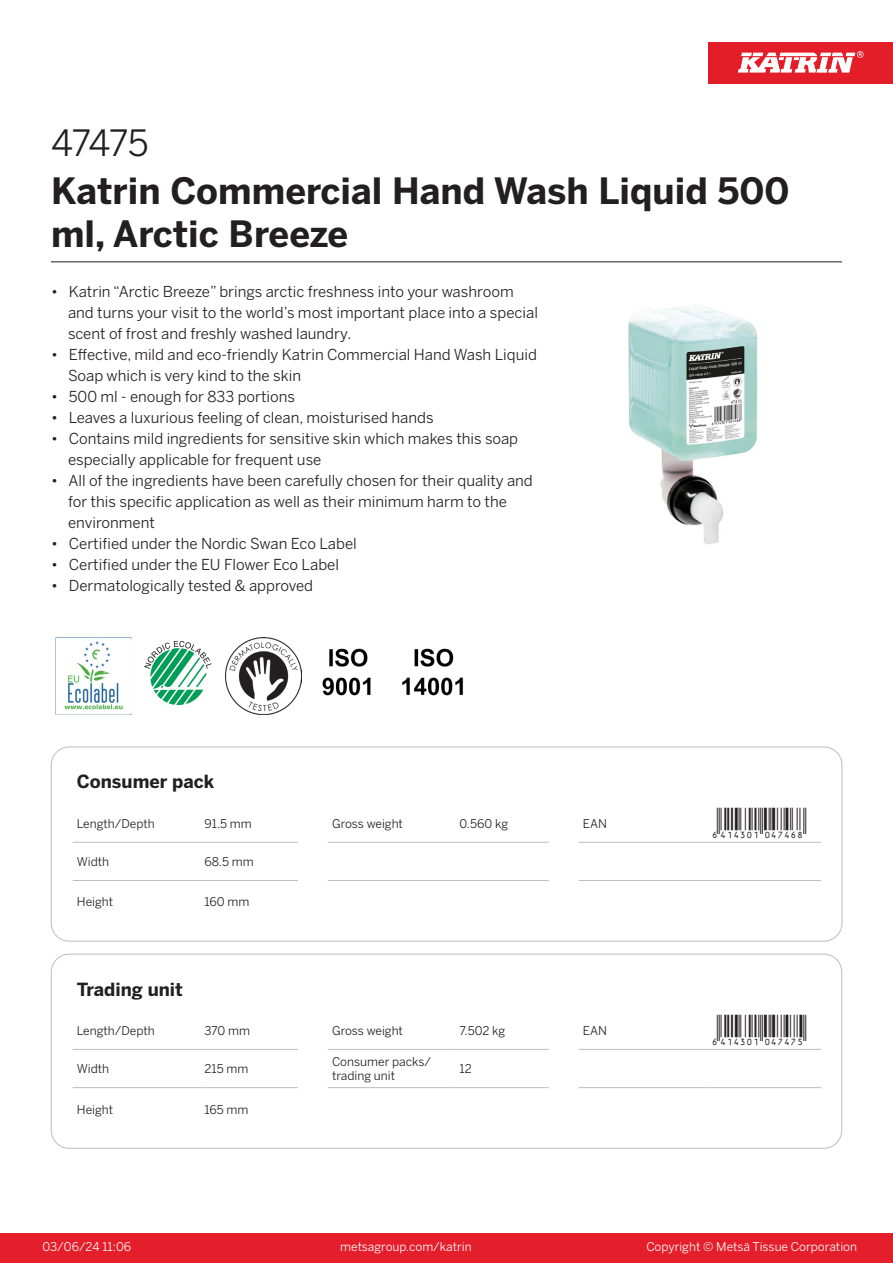
<style>
.page{position:relative;width:893px;height:1263px;background:#fff}
.page>*{position:absolute;margin:0;border:0;box-sizing:border-box;transform-origin:0 0}
.Product_Name{font:700 36px/43.2px "Benton Sans";color:#231f20}
.External_material_co{font:36px "Benton Sans";letter-spacing:-.035em;color:#231f20}
.T_EAN{font:30px "Viisas EAN Matala";color:#231f20}
.T_TableHeader{font:700 18px "Benton Sans";color:#231f20}
.MarketingBullets{font:15px/21px "Benton Sans";color:#231f20}
.T_TableBody{font:12px/14.4px "Benton Sans";color:#231f20}
.t1{font:12px "Benton Sans";color:#fff}
</style>
<div class="page">
<div style="left:0;top:1233px;width:893px;height:30px;background:#e41e2b"></div>
<div style="left:708px;top:43px;width:185px;height:41px;background:#e31e28"></div>
<svg style="left:738px;top:51px;width:126px;height:22px"></svg>
<hr style="left:73px;top:842px;width:127px;height:1px;background:#bcbdc0">
<hr style="left:200px;top:842px;width:98px;height:1px;background:#bcbdc0">
<hr style="left:328px;top:842px;width:127px;height:1px;background:#bcbdc0">
<hr style="left:455px;top:842px;width:94px;height:1px;background:#bcbdc0">
<hr style="left:579px;top:842px;width:127px;height:1px;background:#bcbdc0">
<hr style="left:706px;top:842px;width:115px;height:1px;background:#bcbdc0">
<hr style="left:73px;top:880px;width:127px;height:1px;background:#bcbdc0">
<hr style="left:200px;top:880px;width:98px;height:1px;background:#bcbdc0">
<hr style="left:328px;top:880px;width:127px;height:1px;background:#bcbdc0">
<hr style="left:455px;top:880px;width:94px;height:1px;background:#bcbdc0">
<hr style="left:579px;top:880px;width:127px;height:1px;background:#bcbdc0">
<hr style="left:706px;top:880px;width:115px;height:1px;background:#bcbdc0">
<div style="left:51px;top:747px;width:791px;height:194px;border:1px solid #bcbdc0;border-radius:18px"></div>
<hr style="left:73px;top:1049px;width:127px;height:1px;background:#bcbdc0">
<hr style="left:200px;top:1049px;width:98px;height:1px;background:#bcbdc0">
<hr style="left:328px;top:1049px;width:127px;height:1px;background:#bcbdc0">
<hr style="left:455px;top:1049px;width:94px;height:1px;background:#bcbdc0">
<hr style="left:579px;top:1049px;width:127px;height:1px;background:#bcbdc0">
<hr style="left:706px;top:1049px;width:115px;height:1px;background:#bcbdc0">
<hr style="left:73px;top:1087px;width:127px;height:1px;background:#bcbdc0">
<hr style="left:200px;top:1087px;width:98px;height:1px;background:#bcbdc0">
<hr style="left:328px;top:1087px;width:127px;height:1px;background:#bcbdc0">
<hr style="left:455px;top:1087px;width:94px;height:1px;background:#bcbdc0">
<hr style="left:579px;top:1087px;width:127px;height:1px;background:#bcbdc0">
<hr style="left:706px;top:1087px;width:115px;height:1px;background:#bcbdc0">
<div style="left:51px;top:954px;width:791px;height:194px;border:1px solid #bcbdc0;border-radius:18px"></div>
<img style="left:628px;top:306px;width:130px;height:238px">
<img style="left:55px;top:638px;width:77px;height:76px">
<img style="left:144px;top:640px;width:68px;height:66px">
<img style="left:225px;top:638px;width:77px;height:76px">
<img style="left:322px;top:648px;width:49px;height:48px">
<img style="left:402px;top:648px;width:61px;height:48px">
<hr style="left:51px;top:261px;width:791px;height:1px;background:#231f20">
<p class="External_material_co" style="left:51px;top:121px;width:99px">47475</p>
<p class="Product_Name" style="left:51px;top:170px;width:740px">Katrin Commercial Hand Wash Liquid 500 ml, Arctic Breeze</p>
<p class="MarketingBullets" style="left:68px;top:281px;width:471px;text-indent:-17px">• Katrin “Arctic Breeze” brings arctic freshness into your washroom and turns your visit to the world’s most important place into a special scent of frost and freshly washed laundry.</p>
<p class="MarketingBullets" style="left:68px;top:344px;width:470px;text-indent:-17px">• Effective, mild and eco-friendly Katrin Commercial Hand Wash Liquid<br>Soap which is very kind to the skin</p>
<p class="MarketingBullets" style="left:51px;top:386px;width:246px">• 500 ml - enough for 833 portions</p>
<p class="MarketingBullets" style="left:51px;top:407px;width:384px">• Leaves a luxurious feeling of clean, moisturised hands</p>
<p class="MarketingBullets" style="left:68px;top:428px;width:452px;text-indent:-17px">• Contains mild ingredients for sensitive skin which makes this soap especially applicable for frequent use</p>
<p class="MarketingBullets" style="left:68px;top:470px;width:466px;text-indent:-17px">• All of the ingredients have been carefully chosen for their quality and for this specific application as well as their minimum harm to the environment</p>
<p class="MarketingBullets" style="left:51px;top:533px;width:307px">• Certified under the Nordic Swan Eco Label</p>
<p class="MarketingBullets" style="left:51px;top:554px;width:289px">• Certified under the EU Flower Eco Label</p>
<p class="MarketingBullets" style="left:51px;top:575px;width:264px">• Dermatologically tested &amp; approved</p>
<p class="T_TableHeader" style="left:77px;top:770px;width:139px">Consumer pack</p>
<p class="T_TableBody" style="left:77px;top:816px;width:79px">Length/Depth</p>
<p class="T_TableBody" style="left:204px;top:816px;width:49px">91.5 mm</p>
<p class="T_TableBody" style="left:332px;top:816px;width:72px">Gross weight</p>
<p class="T_TableBody" style="left:460px;top:816px;width:50px">0.560 kg</p>
<p class="T_TableBody" style="left:583px;top:816px;width:26px">EAN</p>
<p class="T_EAN" style="left:710px;top:808px;width:97px">*6414301047468*</p>
<p class="T_TableBody" style="left:77px;top:854px;width:34px">Width</p>
<p class="T_TableBody" style="left:204px;top:854px;width:51px">68.5 mm</p>
<p class="T_TableBody" style="left:77px;top:895px;width:38px">Height</p>
<p class="T_TableBody" style="left:204px;top:895px;width:46px">160 mm</p>
<p class="T_TableHeader" style="left:77px;top:978px;width:108px">Trading unit</p>
<p class="T_TableBody" style="left:77px;top:1023px;width:79px">Length/Depth</p>
<p class="T_TableBody" style="left:204px;top:1023px;width:47px">370 mm</p>
<p class="T_TableBody" style="left:332px;top:1023px;width:72px">Gross weight</p>
<p class="T_TableBody" style="left:460px;top:1023px;width:47px">7.502 kg</p>
<p class="T_TableBody" style="left:583px;top:1023px;width:26px">EAN</p>
<p class="T_EAN" style="left:710px;top:1015px;width:97px">*6414301047475*</p>
<p class="T_TableBody" style="left:77px;top:1062px;width:34px">Width</p>
<p class="T_TableBody" style="left:204px;top:1062px;width:45px">215 mm</p>
<p class="T_TableBody" style="left:332px;top:1054px;width:100px">Consumer packs/ trading unit</p>
<p class="T_TableBody" style="left:460px;top:1062px;width:14px">12</p>
<p class="T_TableBody" style="left:77px;top:1102px;width:38px">Height</p>
<p class="T_TableBody" style="left:204px;top:1102px;width:45px">165 mm</p>
<p class="t1" style="left:43px;top:1239px;width:90px">03/06/24 11:06</p>
<p class="t1" style="left:340px;top:1239px;width:133px">metsagroup.com/katrin</p>
<p class="t1" style="left:646px;top:1239px;width:212px">Copyright © Metsä Tissue Corporation</p>
</div>
